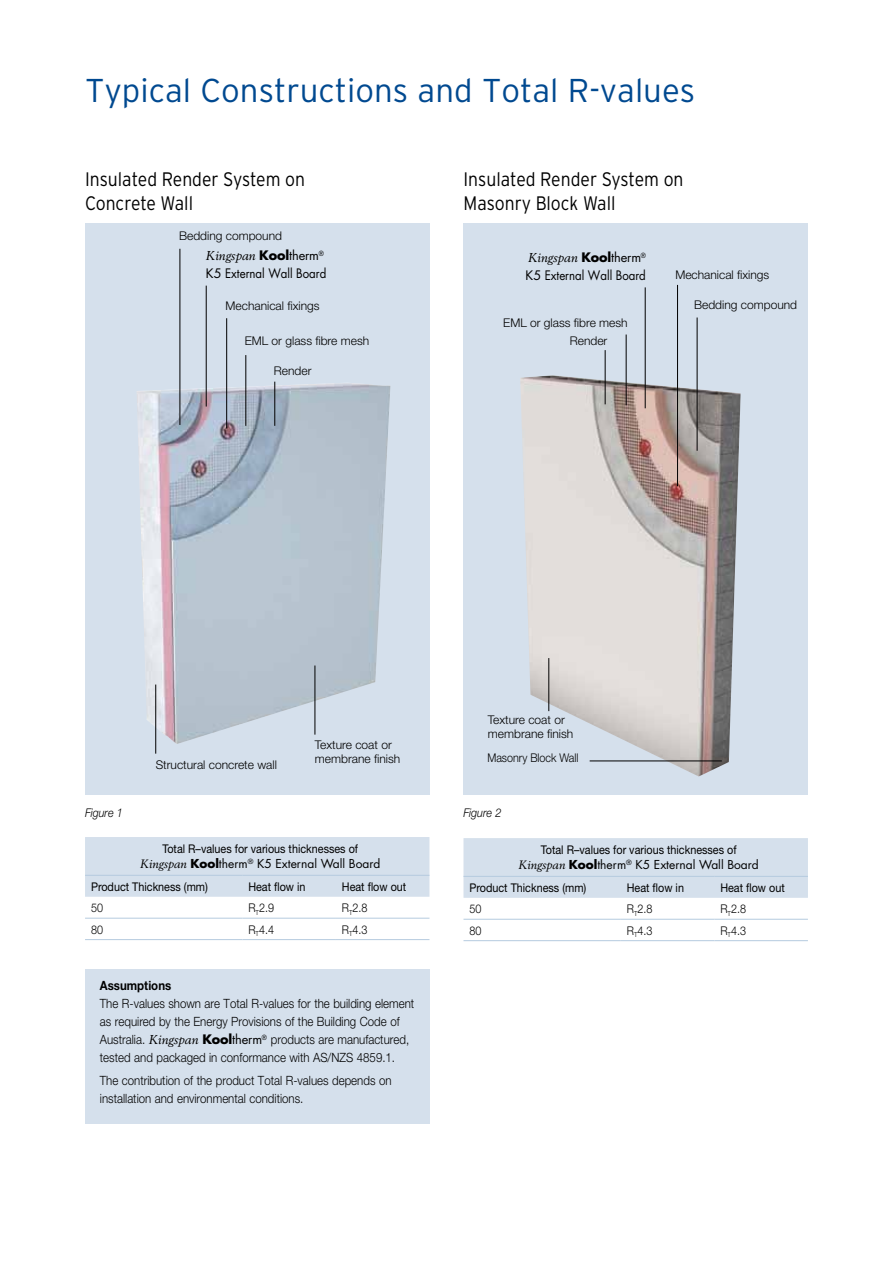
<style>
.page{position:relative;width:893px;height:1263px;background:#fff}
.page>*{position:absolute;margin:0;border:0;box-sizing:border-box;transform-origin:0 0}
.t1{font:300 33px "Interstate";color:#004990}
.t2{font:300 19.5px/24px "Interstate";color:#000;scale:.9 1}
.t3{font:300 12.75px/18px "Helvetica Neue";color:#000;scale:.9 1}
.t4{font:12.75px "Futura";color:#000}
.t5{font:italic 12.75px "Berling";color:#000}
.t6{font:700 12.75px "Helvetica Neue";color:#000;scale:.9 1}
.t7{font:300 12px/14.4px "Helvetica Neue";color:#000}
.t8{font:12px "Helvetica Neue";color:#000;scale:.9 1}
.t9{font:12px "Futura";color:#000}
.t10{font:300 12px "Helvetica Neue";color:#000;scale:.9 1}
.t11{font:italic 300 12px "Helvetica Neue";color:#000;scale:.9 1}
.s1{font-family:"Futura";font-weight:700;font-style:normal}
.s2{font-family:"Futura";font-style:normal}
.s3{font-family:"Berling";font-style:italic}
.s4{font-weight:700}
.s5{font-family:"Berling";font-weight:400;font-style:italic}
.s6{font-family:"Futura";font-weight:700}
.s7{font-family:"Futura";font-weight:400}
</style>
<div class="page">
<div style="left:85px;top:223px;width:344px;height:571px;background:#d5e0ec"></div>
<div style="left:463px;top:223px;width:345px;height:572px;background:#d5e0ec"></div>
<img style="left:520px;top:375px;width:221px;height:401px">
<hr style="left:590px;top:761px;width:132px;height:1px;background:#000">
<div style="left:85px;top:837px;width:344px;height:60px;background:#d5e0ec"></div>
<hr style="left:85px;top:918px;width:157px;height:1px;background:#b5cbdf">
<hr style="left:242px;top:918px;width:94px;height:1px;background:#b5cbdf">
<hr style="left:336px;top:918px;width:93px;height:1px;background:#b5cbdf">
<hr style="left:85px;top:939px;width:157px;height:1px;background:#b5cbdf">
<hr style="left:242px;top:939px;width:94px;height:1px;background:#b5cbdf">
<hr style="left:336px;top:939px;width:93px;height:1px;background:#b5cbdf">
<hr style="left:85px;top:875px;width:157px;height:1px;background:#b5cbdf">
<hr style="left:242px;top:875px;width:94px;height:1px;background:#b5cbdf">
<hr style="left:336px;top:875px;width:93px;height:1px;background:#b5cbdf">
<div style="left:463px;top:838px;width:345px;height:60px;background:#d5e0ec"></div>
<hr style="left:463px;top:919px;width:158px;height:1px;background:#b5cbdf">
<hr style="left:621px;top:919px;width:93px;height:1px;background:#b5cbdf">
<hr style="left:714px;top:919px;width:94px;height:1px;background:#b5cbdf">
<hr style="left:463px;top:940px;width:158px;height:1px;background:#b5cbdf">
<hr style="left:621px;top:940px;width:93px;height:1px;background:#b5cbdf">
<hr style="left:714px;top:940px;width:94px;height:1px;background:#b5cbdf">
<hr style="left:463px;top:876px;width:158px;height:1px;background:#b5cbdf">
<hr style="left:621px;top:876px;width:93px;height:1px;background:#b5cbdf">
<hr style="left:714px;top:876px;width:94px;height:1px;background:#b5cbdf">
<div style="left:85px;top:970px;width:344px;height:154px;background:#d5e0ec"></div>
<img style="left:137px;top:383px;width:253px;height:361px">
<hr style="left:180px;top:249px;width:1px;height:176px;background:#000">
<hr style="left:206px;top:286px;width:1px;height:120px;background:#000">
<hr style="left:275px;top:382px;width:1px;height:44px;background:#000">
<hr style="left:226px;top:318px;width:1px;height:110px;background:#000">
<hr style="left:246px;top:355px;width:1px;height:71px;background:#000">
<hr style="left:315px;top:665px;width:1px;height:70px;background:#000">
<hr style="left:155px;top:684px;width:1px;height:70px;background:#000">
<hr style="left:697px;top:317px;width:1px;height:134px;background:#000">
<hr style="left:645px;top:287px;width:1px;height:121px;background:#000">
<hr style="left:677px;top:285px;width:1px;height:201px;background:#000">
<hr style="left:626px;top:334px;width:1px;height:71px;background:#000">
<hr style="left:605px;top:350px;width:1px;height:54px;background:#000">
<hr style="left:549px;top:658px;width:1px;height:53px;background:#000">
<h1 class="t1" style="left:85px;top:72px;width:612px">Typical Constructions and Total R-values</h1>
<h2 class="t2" style="left:85px;top:167px;width:246px">Insulated Render System on<br>Concrete Wall</h2>
<p class="t7" style="left:179px;top:228px;width:104px">Bedding compound</p>
<p class="t5" style="left:206px;top:248px;width:119px">Kingspan <span class="s1">Kool</span><span class="s2">therm</span><sup>®</sup></p>
<p class="t4" style="left:206px;top:264px;width:122px">K5 External Wall Board</p>
<p class="t7" style="left:226px;top:298px;width:96px">Mechanical fixings</p>
<p class="t7" style="left:245px;top:333px;width:126px">EML or glass fibre mesh</p>
<p class="t7" style="left:274px;top:363px;width:39px">Render</p>
<h2 class="t2" style="left:463px;top:167px;width:246px">Insulated Render System on<br>Masonry Block Wall</h2>
<p class="t5" style="left:528px;top:249px;width:119px">Kingspan <span class="s1">Kool</span><span class="s2">therm</span><sup>®</sup></p>
<p class="t4" style="left:526px;top:266px;width:122px">K5 External Wall Board</p>
<p class="t7" style="left:503px;top:315px;width:126px">EML or glass fibre mesh</p>
<p class="t7" style="left:570px;top:333px;width:39px">Render</p>
<p class="t7" style="left:675px;top:267px;width:96px">Mechanical fixings</p>
<p class="t7" style="left:694px;top:297px;width:104px">Bedding compound</p>
<p class="t11" style="left:85px;top:805px;width:44px">Figure 1</p>
<p class="t7" style="left:156px;top:757px;width:123px">Structural concrete wall</p>
<p class="t7" style="left:315px;top:737px;width:87px">Texture coat or membrane finish</p>
<p class="t8" style="left:162px;top:841px;width:219px">Total R–values for various thicknesses of</p>
<p class="t9" style="left:140px;top:855px;width:242px"><span class="s3">Kingspan</span> <span class="s4">Kool</span>therm<sup>®</sup> K5 External Wall Board</p>
<p class="t8" style="left:91px;top:879px;width:131px">Product Thickness (mm)</p>
<p class="t8" style="left:248px;top:879px;width:65px">Heat flow in</p>
<p class="t8" style="left:342px;top:879px;width:73px">Heat flow out</p>
<p class="t10" style="left:91px;top:900px;width:15px">50</p>
<p class="t10" style="left:248px;top:900px;width:30px">R<sub>T</sub>2.9</p>
<p class="t10" style="left:342px;top:900px;width:30px">R<sub>T</sub>2.8</p>
<p class="t10" style="left:91px;top:922px;width:15px">80</p>
<p class="t10" style="left:248px;top:922px;width:30px">R<sub>T</sub>4.4</p>
<p class="t10" style="left:342px;top:922px;width:30px">R<sub>T</sub>4.3</p>
<p class="t6" style="left:100px;top:978px;width:81px">Assumptions</p>
<p class="t3" style="left:100px;top:994px;width:351px">The R-values shown are Total R-values for the building element as required by the Energy Provisions of the Building Code of Australia. <span class="s5">Kingspan</span> <span class="s6">Kool</span><span class="s7">therm</span><sup>®</sup> products are manufactured, tested and packaged in conformance with AS/NZS 4859.1.</p>
<p class="t3" style="left:100px;top:1071px;width:326px">The contribution of the product Total R-values depends on installation and environmental conditions.</p>
<p class="t7" style="left:488px;top:712px;width:87px">Texture coat or membrane finish</p>
<p class="t10" style="left:487px;top:750px;width:103px">Masonry Block Wall</p>
<p class="t11" style="left:463px;top:806px;width:44px">Figure 2</p>
<p class="t8" style="left:541px;top:842px;width:219px">Total R–values for various thicknesses of</p>
<p class="t9" style="left:519px;top:856px;width:242px"><span class="s3">Kingspan</span> <span class="s4">Kool</span>therm<sup>®</sup> K5 External Wall Board</p>
<p class="t8" style="left:469px;top:880px;width:131px">Product Thickness (mm)</p>
<p class="t8" style="left:627px;top:880px;width:65px">Heat flow in</p>
<p class="t8" style="left:720px;top:880px;width:73px">Heat flow out</p>
<p class="t10" style="left:469px;top:902px;width:15px">50</p>
<p class="t10" style="left:627px;top:902px;width:30px">R<sub>T</sub>2.8</p>
<p class="t10" style="left:720px;top:902px;width:30px">R<sub>T</sub>2.8</p>
<p class="t10" style="left:469px;top:923px;width:15px">80</p>
<p class="t10" style="left:627px;top:923px;width:30px">R<sub>T</sub>4.3</p>
<p class="t10" style="left:720px;top:923px;width:30px">R<sub>T</sub>4.3</p>
</div>
